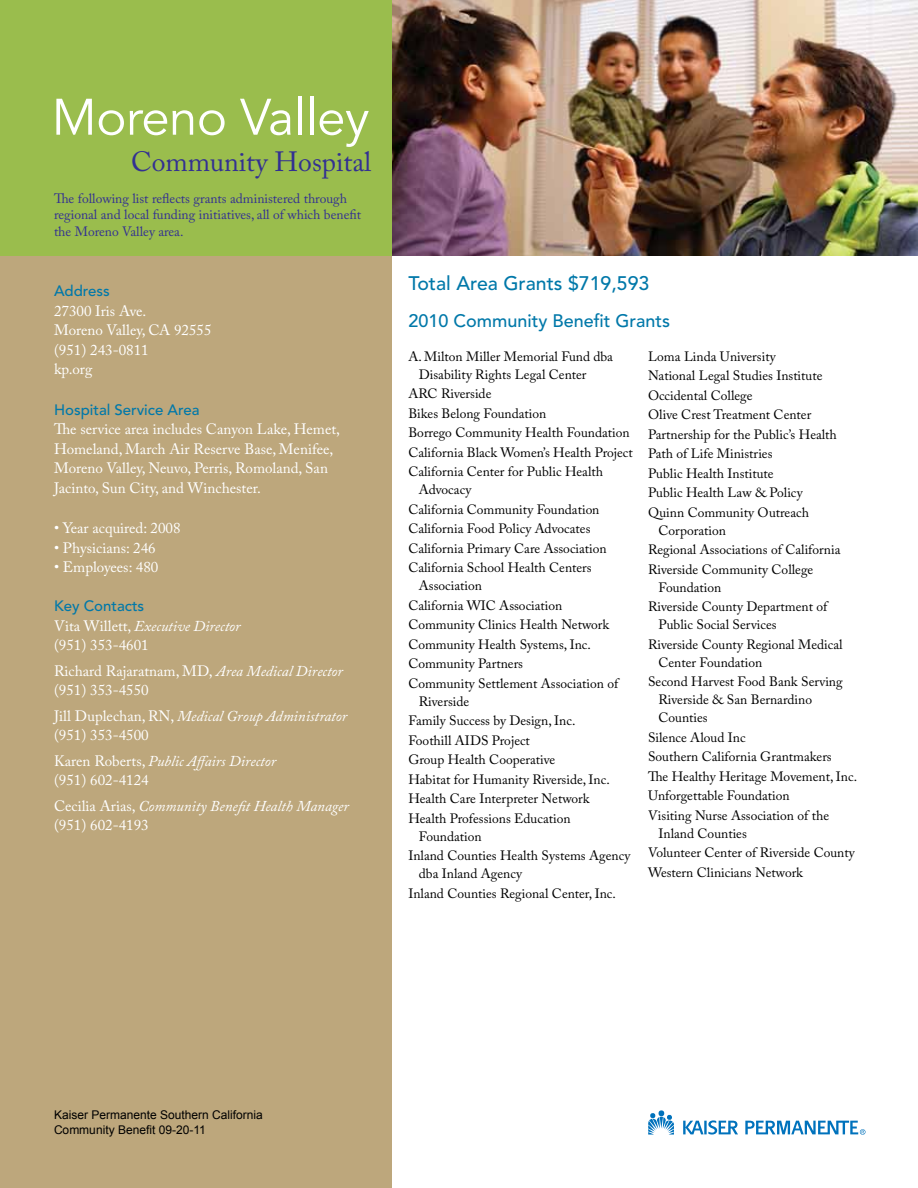
<style>
.page{position:relative;width:918px;height:1188px;background:#fff}
.page>*{position:absolute;margin:0;border:0;box-sizing:border-box;transform-origin:0 0}
.t1{font:50.85px "Avenir";letter-spacing:-.01em;color:#fff}
.t2{font:27.75px "Adobe Caslon Pro";color:#333092}
.t3{font:500 19.5px "Avenir";color:#0078a9}
.t4{font:500 18px "Avenir";color:#0078a9}
.t5{font:15px/19.5px "Adobe Caslon Pro";color:#fff}
.t6{font:italic 15px/19.5px "Adobe Caslon Pro";color:#fff}
.t7{font:500 15px "Avenir";color:#0078a9}
.t8{font:13.5px/19.5px "Adobe Caslon Pro";color:#000}
.t9{font:13.5px/16.5px "Adobe Caslon Pro";color:#333092}
.t10{font:12px/14.4px "Arial";color:#000}
.s1{font-style:italic}
.s2{font-style:normal}
</style>
<div class="page">
<div style="left:0;top:256px;width:392px;height:932px;background:#bda77c"></div>
<img style="left:392px;top:0;width:526px;height:256px">
<div style="left:0;top:0;width:392px;height:256px;background:#9abd4d"></div>
<svg style="left:648px;top:1110px;width:26px;height:25px"></svg>
<svg style="left:683px;top:1120px;width:55px;height:15px"></svg>
<svg style="left:745px;top:1121px;width:121px;height:14px"></svg>
<h1 class="t1" style="left:52px;top:88px;width:319px">Moreno Valley</h1>
<h2 class="t2" style="left:131px;top:145px;width:242px">Community Hospital</h2>
<p class="t9" style="left:54px;top:190px;width:309px">The following list reflects grants administered through regional and local funding initiatives, all of which benefit the Moreno Valley area.</p>
<p class="t7" style="left:54px;top:283px;width:57px">Address</p>
<p class="t5" style="left:54px;top:301px;width:159px">27300 Iris Ave.<br>Moreno Valley, CA 92555 (951) 243-0811<br>kp.org</p>
<p class="t7" style="left:54px;top:401px;width:147px">Hospital Service Area</p>
<p class="t5" style="left:54px;top:420px;width:288px">The service area includes Canyon Lake, Hemet, Homeland, March Air Reserve Base, Menifee, Moreno Valley, Neuvo, Perris, Romoland, San Jacinto, Sun City, and Winchester.</p>
<p class="t5" style="left:54px;top:519px;width:128px">• Year acquired: 2008</p>
<p class="t5" style="left:54px;top:538px;width:103px">• Physicians: 246</p>
<p class="t5" style="left:54px;top:558px;width:106px">• Employees: 480</p>
<p class="t7" style="left:54px;top:598px;width:92px">Key Contacts</p>
<p class="t5" style="left:54px;top:616px;width:188px">Vita Willett, <span class="s1">Executive Director </span>(951) 353-4601</p>
<p class="t5" style="left:54px;top:661px;width:290px">Richard Rajaratnam, MD, <span class="s1">Area Medical Director </span>(951) 353-4550</p>
<p class="t5" style="left:54px;top:706px;width:295px">Jill Duplechan, RN, <span class="s1">Medical Group Administrator </span>(951) 353-4500</p>
<p class="t5" style="left:54px;top:751px;width:224px">Karen Roberts, <span class="s1">Public Affairs Director </span>(951) 602-4124</p>
<p class="t6" style="left:54px;top:796px;width:296px"><span class="s2">Cecilia Arias,</span> Community Benefit Health Manager <span class="s2">(951) 602-4193</span></p>
<h3 class="t3" style="left:408px;top:272px;width:242px">Total Area Grants $719,593</h3>
<h3 class="t4" style="left:408px;top:311px;width:263px">2010 Community Benefit Grants</h3>
<p class="t8" style="left:419px;top:347px;width:196px;line-height:18px;text-indent:-11px">A. Milton Miller Memorial Fund dba<br>Disability Rights Legal Center</p>
<p class="t8" style="left:408px;top:384px;width:226px">ARC Riverside<br>Bikes Belong Foundation<br>Borrego Community Health Foundation<br>California Black Women’s Health Project<br>California Center for Public Health</p>
<p class="t8" style="left:408px;top:480px;width:200px;text-indent:11px">Advocacy<br>California Community Foundation<br>California Food Policy Advocates<br>California Primary Care Association<br>California School Health Centers</p>
<p class="t8" style="left:408px;top:576px;width:211px;text-indent:11px">Association<br>California WIC Association<br>Community Clinics Health Network<br>Community Health Systems, Inc.<br>Community Partners<br>Community Settlement Association of</p>
<p class="t8" style="left:408px;top:691px;width:203px;text-indent:11px">Riverside<br>Family Success by Design, Inc.<br>Foothill AIDS Project<br>Group Health Cooperative<br>Habitat for Humanity Riverside, Inc.<br>Health Care Interpreter Network<br>Health Professions Education</p>
<p class="t8" style="left:408px;top:826px;width:223px;text-indent:11px">Foundation<br>Inland Counties Health Systems Agency</p>
<p class="t8" style="left:408px;top:864px;width:209px;text-indent:11px">dba Inland Agency<br>Inland Counties Regional Center, Inc.</p>
<p class="t8" style="left:648px;top:346px;width:190px">Loma Linda University<br>National Legal Studies Institute<br>Occidental College<br>Olive Crest Treatment Center<br>Partnership for the Public’s Health<br>Path of Life Ministries<br>Public Health Institute<br>Public Health Law &amp; Policy<br>Quinn Community Outreach</p>
<p class="t8" style="left:648px;top:520px;width:194px;text-indent:11px">Corporation<br>Regional Associations of California<br>Riverside Community College</p>
<p class="t8" style="left:648px;top:577px;width:181px;text-indent:11px">Foundation<br>Riverside County Department of</p>
<p class="t8" style="left:648px;top:615px;width:196px;text-indent:11px">Public Social Services<br>Riverside County Regional Medical</p>
<p class="t8" style="left:648px;top:652px;width:196px;text-indent:11px">Center Foundation<br>Second Harvest Food Bank Serving</p>
<p class="t8" style="left:659px;top:691px;width:155px;line-height:18px">Riverside &amp; San Bernardino<br>Counties</p>
<p class="t8" style="left:648px;top:727px;width:211px">Silence Aloud Inc<br>Southern California Grantmakers<br>The Healthy Heritage Movement, Inc.<br>Unforgettable Foundation<br>Visiting Nurse Association of the</p>
<p class="t8" style="left:648px;top:823px;width:208px;text-indent:11px">Inland Counties<br>Volunteer Center of Riverside County<br>Western Clinicians Network</p>
<p class="t10" style="left:54px;top:1108px;width:210px">Kaiser Permanente Southern California<br>Community Benefit 09-20-11</p>
</div>
